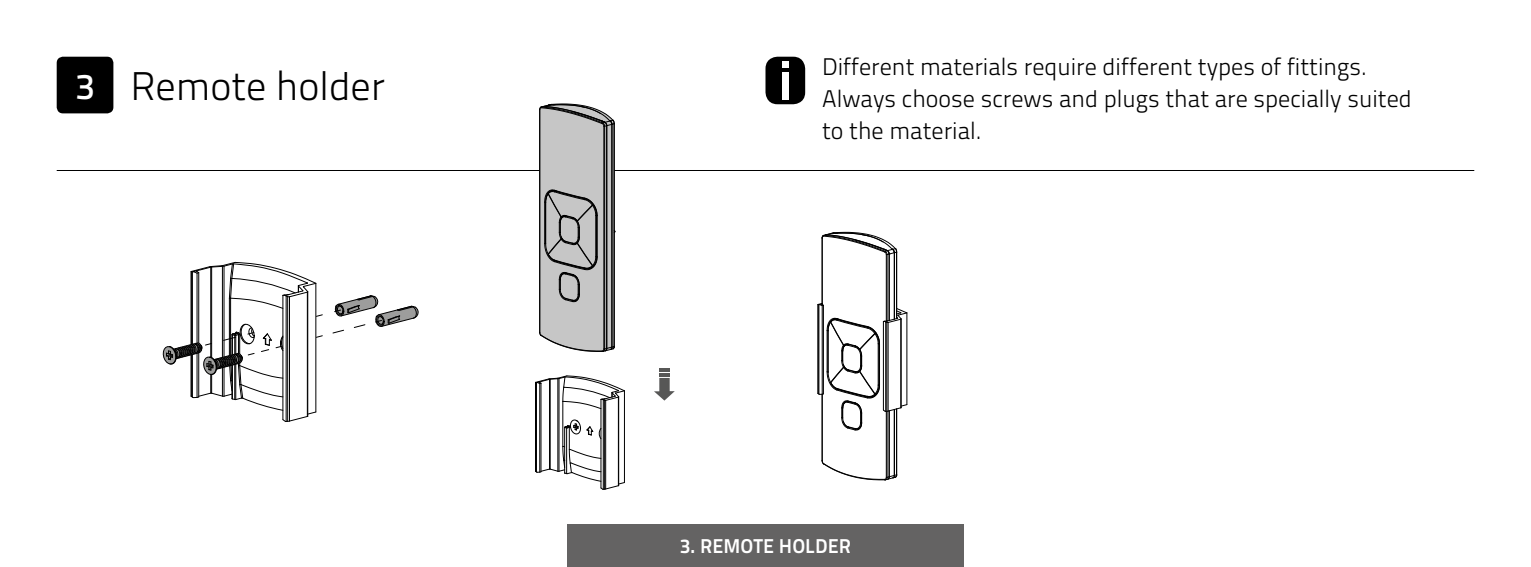
<style>
.page{position:relative;width:1531px;height:567px;background:#fff}
.page>*{position:absolute;margin:0;border:0;box-sizing:border-box;transform-origin:0 0}
.t1{font:40px "Titillium Text 14 L 250 wt";color:#000}
.t2{font:24px/32px "Titillium Text 14 L 250 wt";color:#000}
.t3{font:20px "Titillium Maps 29 L 800 wt";color:#fff}
.s1{font-family:"Titillium Text 14 L 600 wt";font-size:36px;color:#fff}
</style>
<div class="page">
<hr style="left:57px;top:170px;width:1417px;height:1px;background:#000">
<div style="left:567px;top:524px;width:397px;height:43px;background:#646363"></div>
<div style="left:765px;top:57px;width:40px;height:47px;background:#000;border-radius:12px"></div>
<div style="left:782px;top:72px;width:6px;height:27px;background:#fff"></div>
<svg style="left:782px;top:62px;width:6px;height:6px"></svg>
<svg style="left:162px;top:261px;width:257px;height:161px"></svg>
<svg style="left:654px;top:378px;width:21px;height:23px"></svg>
<hr style="left:659px;top:373px;width:11px;height:4px;background:#575756">
<hr style="left:659px;top:368px;width:11px;height:4px;background:#575756">
<hr style="left:604px;top:400px;width:1px;height:89px;background:#000">
<hr style="left:605px;top:400px;width:1px;height:89px;background:#000">
<hr style="left:602px;top:400px;width:2px;height:89px;background:#000">
<hr style="left:618px;top:397px;width:1px;height:89px;background:#000">
<hr style="left:600px;top:399px;width:2px;height:89px;background:#000">
<hr style="left:624px;top:391px;width:1px;height:91px;background:#000">
<hr style="left:539px;top:383px;width:1px;height:89px;background:#000">
<hr style="left:536px;top:382px;width:1px;height:90px;background:#000">
<hr style="left:540px;top:383px;width:2px;height:89px;background:#000">
<hr style="left:535px;top:382px;width:1px;height:89px;background:#000">
<hr style="left:549px;top:379px;width:2px;height:90px;background:#000">
<hr style="left:557px;top:379px;width:1px;height:92px;background:#000">
<hr style="left:558px;top:379px;width:2px;height:92px;background:#000">
<hr style="left:562px;top:401px;width:1px;height:45px;background:#000">
<svg style="left:535px;top:375px;width:90px;height:35px"></svg>
<svg style="left:535px;top:419px;width:90px;height:71px"></svg>
<svg style="left:539px;top:103px;width:77px;height:249px;background:#a8a8a8"></svg>
<hr style="left:888px;top:254px;width:2px;height:66px;background:#000">
<hr style="left:888px;top:411px;width:2px;height:66px;background:#000">
<hr style="left:893px;top:253px;width:2px;height:66px;background:#000">
<hr style="left:893px;top:409px;width:2px;height:66px;background:#000">
<hr style="left:885px;top:411px;width:2px;height:66px;background:#000">
<hr style="left:885px;top:255px;width:2px;height:66px;background:#000">
<hr style="left:821px;top:238px;width:2px;height:66px;background:#000">
<hr style="left:821px;top:394px;width:2px;height:67px;background:#000">
<hr style="left:886px;top:411px;width:2px;height:66px;background:#000">
<hr style="left:886px;top:255px;width:2px;height:66px;background:#000">
<svg style="left:817px;top:303px;width:91px;height:129px"></svg>
<hr style="left:896px;top:252px;width:1px;height:67px;background:#000">
<hr style="left:896px;top:409px;width:1px;height:66px;background:#000">
<svg style="left:821px;top:460px;width:77px;height:21px"></svg>
<svg style="left:821px;top:231px;width:76px;height:25px"></svg>
<div style="left:57px;top:57px;width:56px;height:56px;background:#000;border-radius:6px"></div>
<h1 class="t1" style="left:75px;top:62px;width:311px"><span class="s1">3</span> Remote holder</h1>
<p class="t2" style="left:822px;top:50px;width:591px">Different materials require different types of fittings.<br>Always choose screws and plugs that are specially suited to the material.</p>
<p class="t3" style="left:680px;top:531px;width:173px">3. REMOTE HOLDER</p>
</div>
